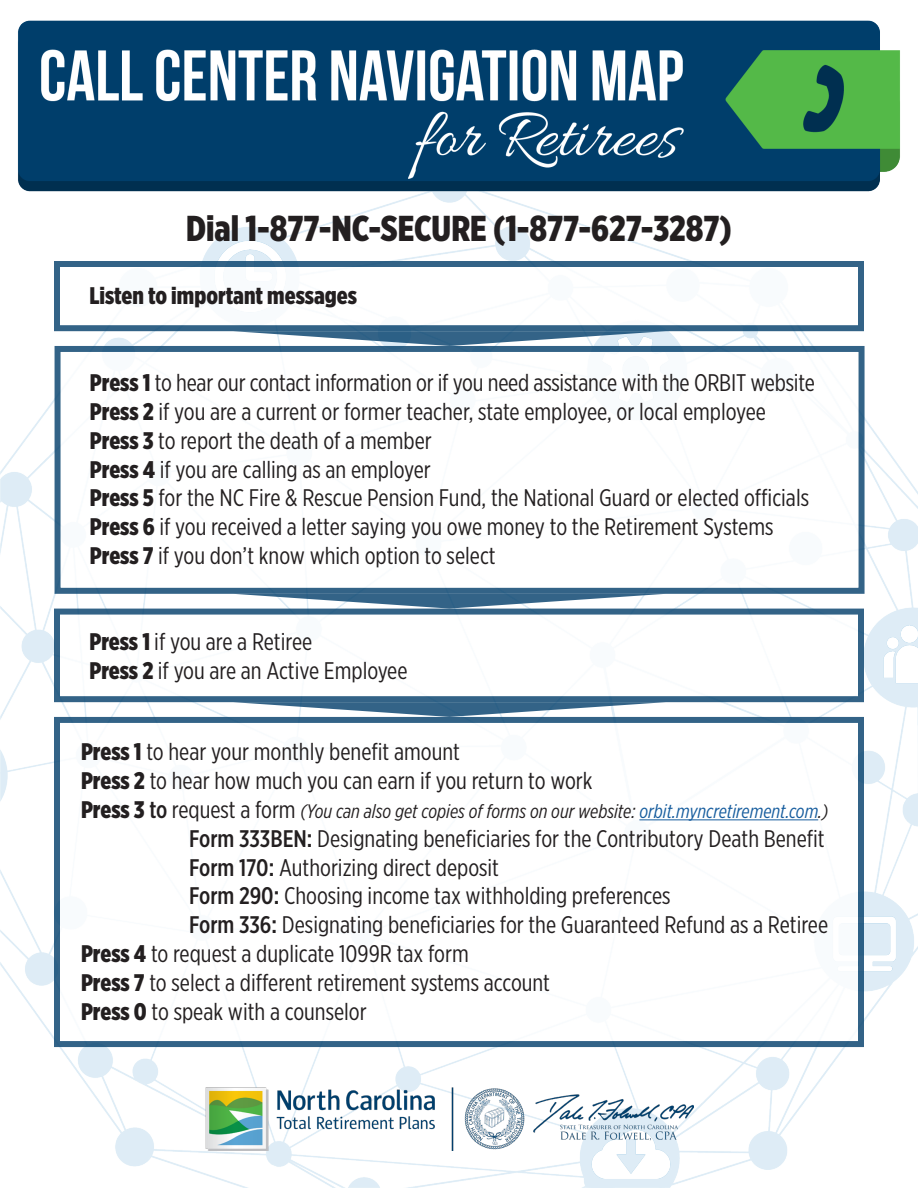
<style>
.page{position:relative;width:918px;height:1188px;background:#fff}
.page>*{position:absolute;margin:0;border:0;box-sizing:border-box;transform-origin:0 0}
.t1{font:900 36px "Gotham X Narrow";color:#231f20}
.t2{font:24px "Gotham X Narrow";color:#231f20}
.t3{font:900 24px "Gotham X Narrow";color:#231f20}
.t4{font:italic 19.5px "Gotham X Narrow";color:#231f20}
.s1{font-weight:900}
.s2{font-weight:900;font-style:normal;font-size:24px}
.s3{font-weight:500;font-style:normal;font-size:24px}
.s4{font-style:normal;font-size:24px}
.s5{color:#175d9e}
.s6{font-weight:500}
</style>
<div class="page">
<img style="left:0;top:204px;width:918px;height:984px">
<svg style="left:233px;top:331px;width:433px;height:15px"></svg>
<svg style="left:233px;top:594px;width:433px;height:15px"></svg>
<svg style="left:233px;top:702px;width:433px;height:15px"></svg>
<img style="left:17px;top:20px;width:883px;height:184px">
<img style="left:205px;top:1088px;width:489px;height:62px">
<div style="left:54px;top:261px;width:810px;height:70px;background:#fff;border:6px solid #003d6a"></div>
<div style="left:55px;top:346px;width:810px;height:248px;background:#fff;border:6px solid #003d6a"></div>
<div style="left:54px;top:609px;width:810px;height:93px;background:#fff;border:6px solid #003d6a"></div>
<div style="left:54px;top:717px;width:810px;height:330px;background:#fff;border:6px solid #003d6a"></div>
<hr style="left:639px;top:819px;width:179px;height:1px;background:#175d9e">
<p class="t1" style="left:186px;top:206px;width:547px">Dial 1-877-NC-SECURE (1-877-627-3287)</p>
<p class="t3" style="left:89px;top:280px;width:269px">Listen to important messages</p>
<p class="t2" style="left:90px;top:369px;width:726px"><span class="s1">Press 1</span> to hear our contact information or if you need assistance with the ORBIT website</p>
<p class="t2" style="left:90px;top:397px;width:678px"><span class="s1">Press 2</span> if you are a current or former teacher, state employee, or local employee</p>
<p class="t2" style="left:90px;top:426px;width:343px"><span class="s1">Press 3</span> to report the death of a member</p>
<p class="t2" style="left:90px;top:455px;width:342px"><span class="s1">Press 4</span> if you are calling as an employer</p>
<p class="t2" style="left:90px;top:484px;width:721px"><span class="s1">Press 5</span> for the NC Fire &amp; Rescue Pension Fund, the National Guard or elected officials</p>
<p class="t2" style="left:90px;top:513px;width:685px"><span class="s1">Press 6</span> if you received a letter saying you owe money to the Retirement Systems</p>
<p class="t2" style="left:90px;top:541px;width:407px"><span class="s1">Press 7</span> if you don’t know which option to select</p>
<p class="t2" style="left:89px;top:627px;width:224px"><span class="s1">Press 1</span> if you are a Retiree</p>
<p class="t2" style="left:89px;top:656px;width:320px"><span class="s1">Press 2</span> if you are an Active Employee</p>
<p class="t2" style="left:81px;top:738px;width:380px"><span class="s1">Press 1</span> to hear your monthly benefit amount</p>
<p class="t2" style="left:81px;top:766px;width:513px"><span class="s1">Press 2</span> to hear how much you can earn if you return to work</p>
<p class="t4" style="left:81px;top:799px;width:749px"><span class="s2">Press 3</span> <span class="s3">to</span> <span class="s4">request a form</span> (You can also get copies of forms on our website: <span class="s5">orbit.myncretirement.com</span>.)</p>
<p class="t2" style="left:189px;top:824px;width:637px"><span class="s6">Form 333BEN:</span> Designating beneficiaries for the Contributory Death Benefit</p>
<p class="t2" style="left:189px;top:853px;width:312px"><span class="s6">Form 170:</span> Authorizing direct deposit</p>
<p class="t2" style="left:189px;top:882px;width:483px"><span class="s6">Form 290:</span> Choosing income tax withholding preferences</p>
<p class="t2" style="left:189px;top:910px;width:641px"><span class="s6">Form 336:</span> Designating beneficiaries for the Guaranteed Refund as a Retiree</p>
<p class="t2" style="left:81px;top:939px;width:389px"><span class="s1">Press 4</span> to request a duplicate 1099R tax form</p>
<p class="t2" style="left:81px;top:968px;width:471px"><span class="s1">Press 7</span> to select a different retirement systems account</p>
<p class="t2" style="left:81px;top:997px;width:287px"><span class="s1">Press 0</span> to speak with a counselor</p>
</div>
